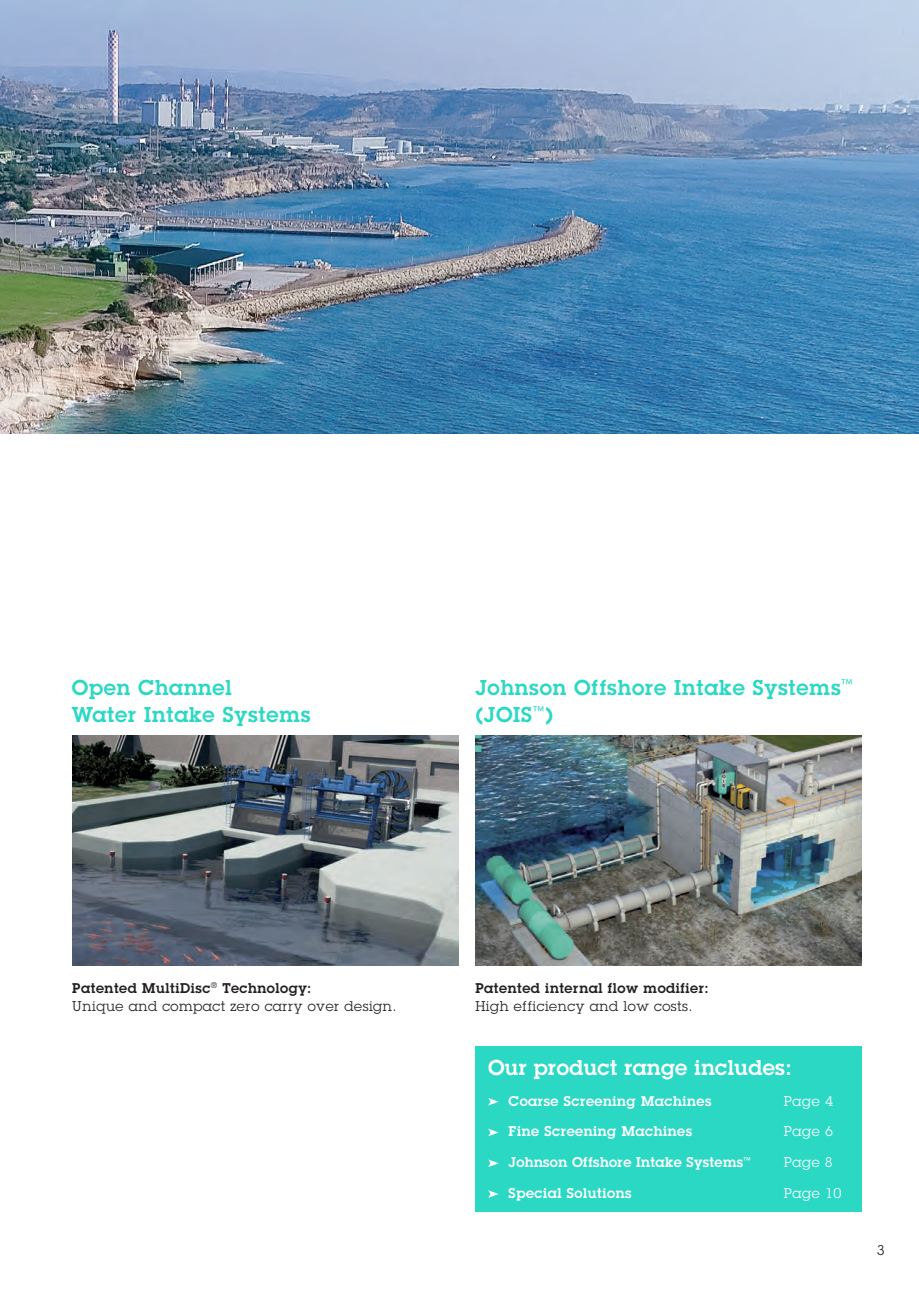
<style>
.page{position:relative;width:919px;height:1289px;background:#fff}
.page>*{position:absolute;margin:0;border:0;box-sizing:border-box;transform-origin:0 0}
.t1{font:600 21px/27px "Lubalin Graph Std";letter-spacing:.04em;color:#2bd8c4}
.t2{font:600 21px "Lubalin Graph Std";letter-spacing:.02em;color:#fff}
.t3{font:13.8px/18px "Lubalin Graph Std";letter-spacing:.04em;color:#231f20}
.t4{font:600 13.8px "Lubalin Graph Std";letter-spacing:.04em;color:#fff}
.t5{font:600 13.8px "Lubalin Graph Std";letter-spacing:.04em;color:#231f20}
.t6{font:13.8px "Lubalin Graph Std";letter-spacing:.04em;color:#fff}
.s1{font-weight:600}
</style>
<div class="page">
<img style="left:72px;top:736px;width:386px;height:229px">
<img style="left:475px;top:736px;width:386px;height:229px">
<div style="left:475px;top:1045px;width:386px;height:166px;background:#2bd8c4"></div>
<svg style="left:488px;top:1098px;width:10px;height:7px"></svg>
<svg style="left:488px;top:1128px;width:10px;height:8px"></svg>
<svg style="left:488px;top:1159px;width:10px;height:8px"></svg>
<svg style="left:488px;top:1190px;width:10px;height:7px"></svg>
<img style="left:0;top:0;width:918px;height:434px">
<h1 class="t1" style="left:72px;top:674px;width:240px">Open Channel<br>Water Intake Systems</h1>
<h1 class="t1" style="left:475px;top:674px;width:379px">Johnson Offshore Intake Systems<sup>™ </sup>(JOIS<sup>™</sup>)</h1>
<p class="t3" style="left:72px;top:978px;width:326px"><span class="s1">Patented MultiDisc</span><sup>®</sup> <span class="s1">Technology:<br></span>Unique and compact zero carry over design.</p>
<p class="t5" style="left:475px;top:978px;width:235px">Patented internal flow modifier:</p>
<p class="t3" style="left:475px;top:996px;width:219px">High efficiency and low costs.</p>
<h1 class="t2" style="left:488px;top:1053px;width:305px">Our product range includes:</h1>
<p class="t4" style="left:508px;top:1091px;width:204px">Coarse Screening Machines</p>
<p class="t6" style="left:783px;top:1091px;width:51px">Page 4</p>
<p class="t4" style="left:508px;top:1122px;width:185px">Fine Screening Machines</p>
<p class="t6" style="left:783px;top:1122px;width:51px">Page 6</p>
<p class="t4" style="left:508px;top:1152px;width:244px">Johnson Offshore Intake Systems<sup>™</sup></p>
<p class="t6" style="left:783px;top:1153px;width:51px">Page 8</p>
<p class="t4" style="left:508px;top:1183px;width:124px">Special Solutions</p>
<p class="t6" style="left:783px;top:1184px;width:59px">Page 10</p>
<p class="t3" style="left:876px;top:1240px;width:10px">3</p>
</div>
